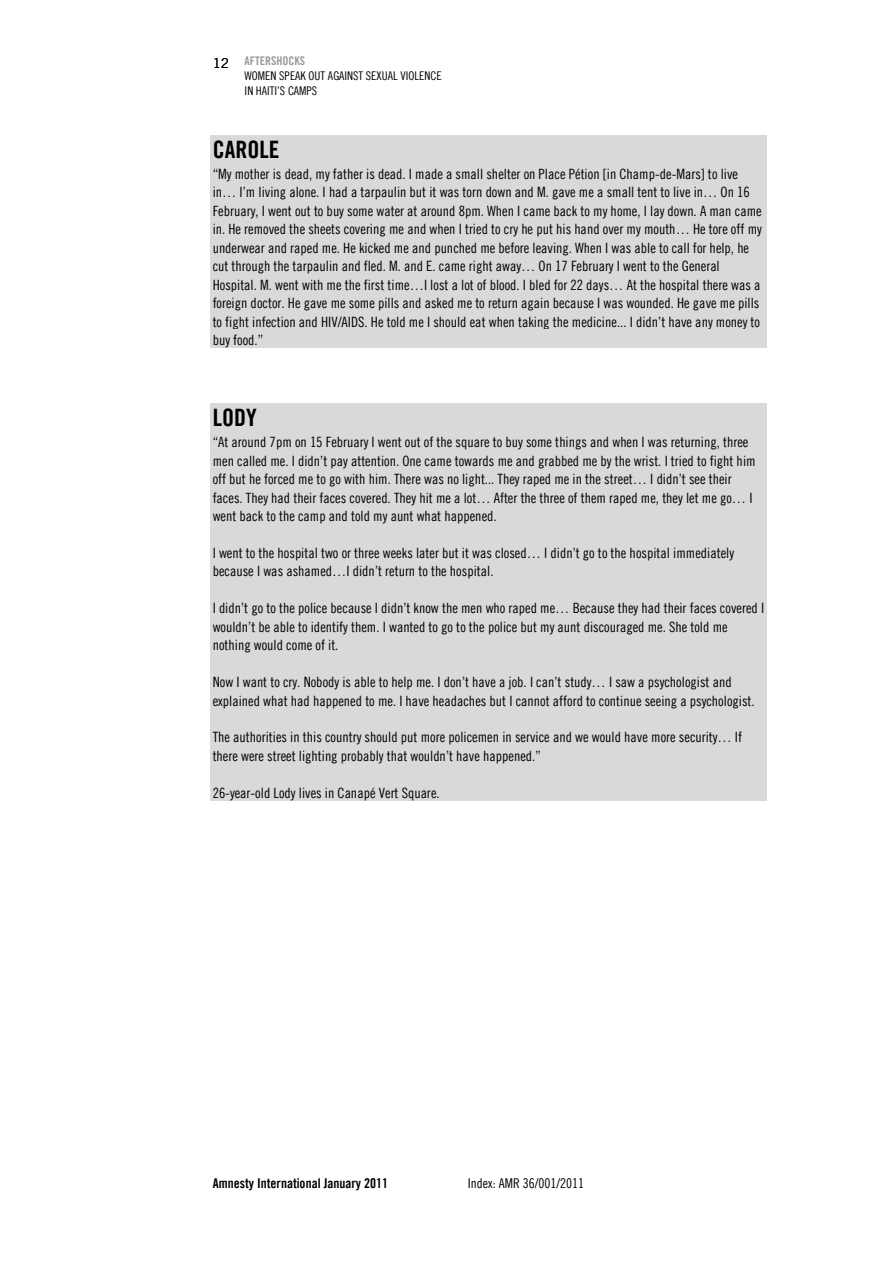
<style>
.page{position:relative;width:893px;height:1263px;background:#fff}
.page>*{position:absolute;margin:0;border:0;box-sizing:border-box;transform-origin:0 0}
.t1{font:24px "Amnesty Trade Gothic Bd Cn 20";color:#000}
.t2{font:14.25px/18.5px "Amnesty Trade Gothic Cn 18";color:#000}
.t3{font:13.5px "Amnesty Trade Gothic Bd Cn 20";color:#000}
.t4{font:13.5px "Amnesty Trade Gothic Cn 18";color:#000}
.t5{font:13.5px "Amnesty Trade Gothic";color:#000}
.t6{font:12px/15px "Amnesty Trade Gothic Cn 18";color:#000}
.t7{font:12px "Amnesty Trade Gothic Bd Cn 20";color:#9a9a9a}
</style>
<div class="page">
<div style="left:210px;top:135px;width:557px;height:29px;background:#d9d9d9"></div>
<div style="left:210px;top:164px;width:557px;height:18px;background:#d9d9d9"></div>
<div style="left:210px;top:182px;width:557px;height:18px;background:#d9d9d9"></div>
<div style="left:210px;top:200px;width:557px;height:19px;background:#d9d9d9"></div>
<div style="left:210px;top:219px;width:557px;height:18px;background:#d9d9d9"></div>
<div style="left:210px;top:237px;width:557px;height:19px;background:#d9d9d9"></div>
<div style="left:210px;top:256px;width:557px;height:18px;background:#d9d9d9"></div>
<div style="left:210px;top:274px;width:557px;height:19px;background:#d9d9d9"></div>
<div style="left:210px;top:293px;width:557px;height:18px;background:#d9d9d9"></div>
<div style="left:210px;top:311px;width:557px;height:19px;background:#d9d9d9"></div>
<div style="left:210px;top:330px;width:557px;height:18px;background:#d9d9d9"></div>
<div style="left:210px;top:403px;width:557px;height:29px;background:#d9d9d9"></div>
<div style="left:210px;top:432px;width:557px;height:18px;background:#d9d9d9"></div>
<div style="left:210px;top:450px;width:557px;height:19px;background:#d9d9d9"></div>
<div style="left:210px;top:469px;width:557px;height:18px;background:#d9d9d9"></div>
<div style="left:210px;top:487px;width:557px;height:19px;background:#d9d9d9"></div>
<div style="left:210px;top:506px;width:557px;height:37px;background:#d9d9d9"></div>
<div style="left:210px;top:543px;width:557px;height:18px;background:#d9d9d9"></div>
<div style="left:210px;top:561px;width:557px;height:37px;background:#d9d9d9"></div>
<div style="left:210px;top:598px;width:557px;height:18px;background:#d9d9d9"></div>
<div style="left:210px;top:616px;width:557px;height:19px;background:#d9d9d9"></div>
<div style="left:210px;top:635px;width:557px;height:37px;background:#d9d9d9"></div>
<div style="left:210px;top:672px;width:557px;height:18px;background:#d9d9d9"></div>
<div style="left:210px;top:690px;width:557px;height:37px;background:#d9d9d9"></div>
<div style="left:210px;top:727px;width:557px;height:19px;background:#d9d9d9"></div>
<div style="left:210px;top:746px;width:557px;height:36px;background:#d9d9d9"></div>
<div style="left:210px;top:782px;width:557px;height:19px;background:#d9d9d9"></div>
<p class="t5" style="left:213px;top:55px;width:18px">12</p>
<p class="t7" style="left:245px;top:54px;width:62px">AFTERSHOCKS</p>
<p class="t6" style="left:245px;top:68px;width:199px">WOMEN SPEAK OUT AGAINST SEXUAL VIOLENCE<br>IN HAITI’S CAMPS</p>
<h1 class="t1" style="left:213px;top:135px;width:68px">CAROLE</h1>
<p class="t2" style="left:213px;top:164px;width:551px">“My mother is dead, my father is dead. I made a small shelter on Place Pétion [in Champ-de-Mars] to live in… I’m living alone. I had a tarpaulin but it was torn down and M. gave me a small tent to live in… On 16<br>February, I went out to buy some water at around 8pm. When I came back to my home, I lay down. A man came in. He removed the sheets covering me and when I tried to cry he put his hand over my mouth… He tore off my underwear and raped me. He kicked me and punched me before leaving. When I was able to call for help, he cut through the tarpaulin and fled. M. and E. came right away… On 17 February I went to the General Hospital. M. went with me the first time…I lost a lot of blood. I bled for 22 days… At the hospital there was a foreign doctor. He gave me some pills and asked me to return again because I was wounded. He gave me pills to fight infection and HIV/AIDS. He told me I should eat when taking the medicine... I didn’t have any money to buy food.”</p>
<h1 class="t1" style="left:213px;top:403px;width:46px">LODY</h1>
<p class="t2" style="left:213px;top:433px;width:544px">“At around 7pm on 15 February I went out of the square to buy some things and when I was returning, three men called me. I didn’t pay attention. One came towards me and grabbed me by the wrist. I tried to fight him off but he forced me to go with him. There was no light... They raped me in the street… I didn’t see their faces. They had their faces covered. They hit me a lot… After the three of them raped me, they let me go… I went back to the camp and told my aunt what happened.</p>
<p class="t2" style="left:213px;top:543px;width:523px">I went to the hospital two or three weeks later but it was closed… I didn’t go to the hospital immediately because I was ashamed…I didn’t return to the hospital.</p>
<p class="t2" style="left:213px;top:599px;width:553px">I didn’t go to the police because I didn’t know the men who raped me… Because they had their faces covered I wouldn’t be able to identify them. I wanted to go to the police but my aunt discouraged me. She told me nothing would come of it.</p>
<p class="t2" style="left:213px;top:673px;width:543px">Now I want to cry. Nobody is able to help me. I don’t have a job. I can’t study… I saw a psychologist and explained what had happened to me. I have headaches but I cannot afford to continue seeing a psychologist.</p>
<p class="t2" style="left:213px;top:728px;width:531px">The authorities in this country should put more policemen in service and we would have more security… If there were street lighting probably that wouldn’t have happened.”</p>
<p class="t2" style="left:213px;top:783px;width:228px">26-year-old Lody lives in Canapé Vert Square.</p>
<p class="t3" style="left:213px;top:1175px;width:177px">Amnesty International January 2011</p>
<p class="t4" style="left:468px;top:1175px;width:118px">Index: AMR 36/001/2011</p>
</div>
